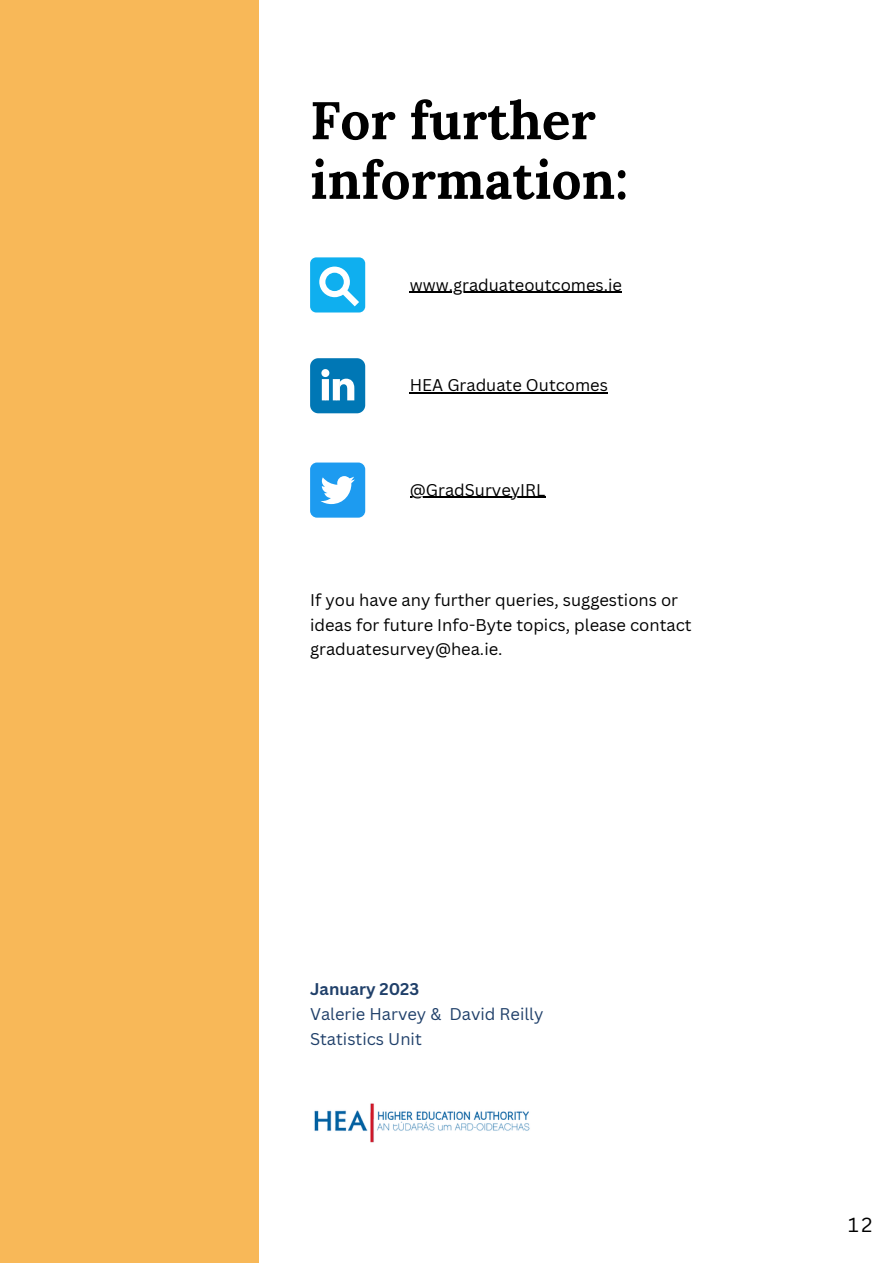
<style>
.page{position:relative;width:893px;height:1264px;background:#fff}
.page>*{position:absolute;margin:0;border:0;box-sizing:border-box;transform-origin:0 0}
.t1{font:700 52.95px/59.6px "Lora";color:#000}
.t2{font:19.8px "Canva Sans";color:#000}
.t3{font:16.5px/24.8px "Canva Sans";color:#000}
.t4{font:16.5px/24.8px "Canva Sans";color:#20406a}
.t5{font:700 16.5px "Canva Sans";color:#20406a}
</style>
<div class="page">
<div style="left:0;top:0;width:259px;height:1262px;background:#f8b858"></div>
<svg style="left:310px;top:257px;width:55px;height:55px"></svg>
<svg style="left:310px;top:358px;width:55px;height:55px"></svg>
<div style="left:310px;top:462px;width:55px;height:55px;background:#1d9bf0;border-radius:7px"></div>
<svg style="left:320px;top:476px;width:35px;height:28px"></svg>
<img style="left:314px;top:1103px;width:216px;height:40px">
<hr style="left:410px;top:292px;width:212px;height:1px;background:#000">
<hr style="left:410px;top:392px;width:198px;height:1px;background:#000">
<hr style="left:410px;top:497px;width:135px;height:1px;background:#000">
<h1 class="t1" style="left:310px;top:90px;width:319px">For further information:</h1>
<p class="t3" style="left:410px;top:272px;width:214px">www.graduateoutcomes.ie</p>
<p class="t3" style="left:410px;top:372px;width:200px">HEA Graduate Outcomes</p>
<p class="t3" style="left:410px;top:477px;width:137px">@GradSurveyIRL</p>
<p class="t3" style="left:310px;top:587px;width:383px">If you have any further queries, suggestions or ideas for future Info-Byte topics, please contact graduatesurvey@hea.ie.</p>
<p class="t5" style="left:310px;top:977px;width:111px">January 2023</p>
<p class="t4" style="left:310px;top:1001px;width:235px">Valerie Harvey &amp; David Reilly<br>Statistics Unit</p>
<p class="t2" style="left:848px;top:1211px;width:26px">12</p>
</div>
